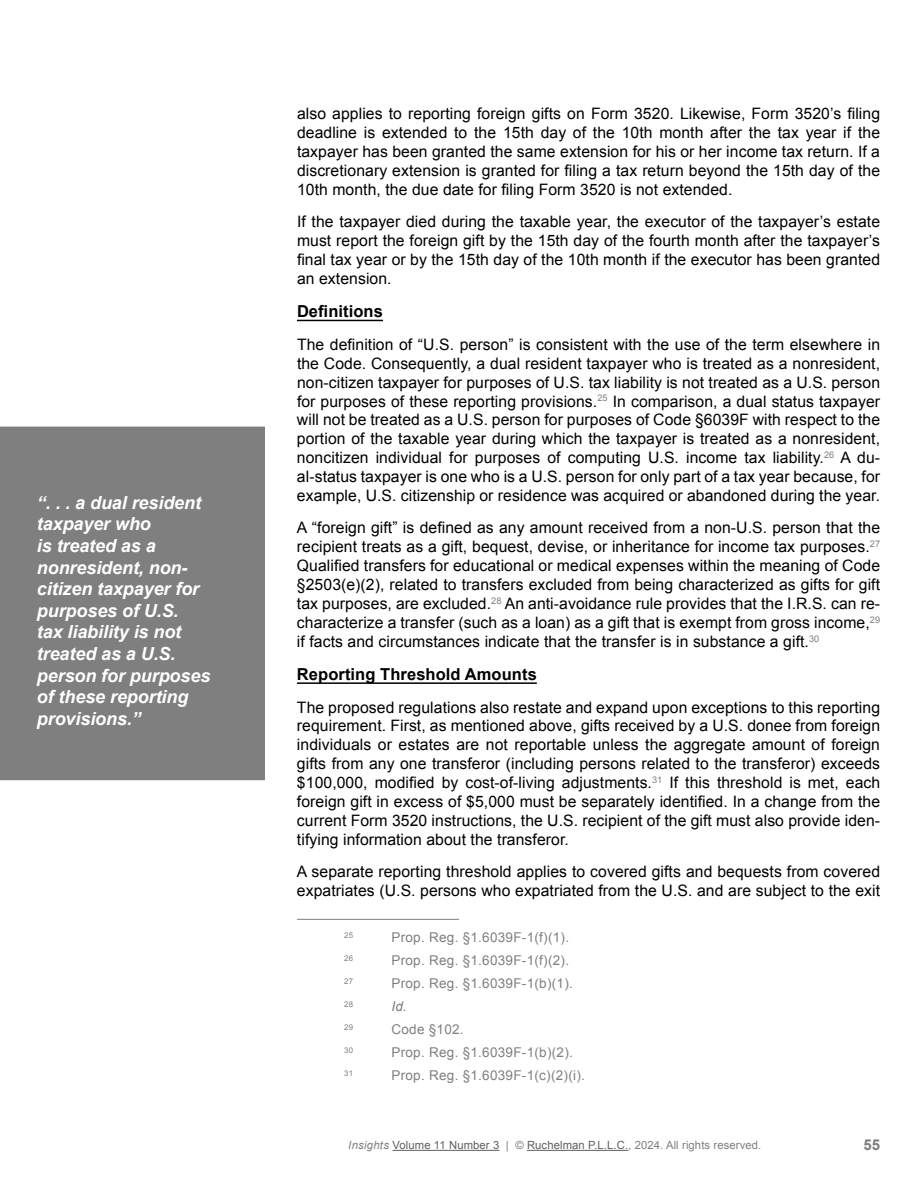
<style>
.page{position:relative;width:918px;height:1188px;background:#fff}
.page>*{position:absolute;margin:0;border:0;box-sizing:border-box;transform-origin:0 0}
.t1{font:italic 700 18px/21.6px "Arial";letter-spacing:-.005em;color:#fff}
.t2{font:700 16.5px "Arial";letter-spacing:.005em;color:#000}
.t3{font:15.75px/18.9px "Arial";letter-spacing:.005em;color:#000;text-align:justify}
.t4{font:700 15px "Arial";color:#7f7f7f}
.t5{font:13.5px "Arial";letter-spacing:.02em;color:#7f7f7f}
.t6{font:italic 13.5px "Arial";color:#7f7f7f}
.t7{font:11.25px "Arial";letter-spacing:.01em;color:#5f5f5f}
.t8{font:7.8px "Arial";letter-spacing:.02em;color:#7f7f7f}
.s1{font-style:italic;color:#7f7f7f}
.s2{color:#7f7f7f}
</style>
<div class="page">
<hr style="left:393px;top:1150px;width:106px;height:1px;background:#5f5f5f">
<hr style="left:527px;top:1150px;width:101px;height:1px;background:#5f5f5f">
<hr style="left:297px;top:320px;width:86px;height:1px;background:#000">
<hr style="left:297px;top:682px;width:240px;height:2px;background:#000">
<hr style="left:297px;top:919px;width:162px;height:1px;background:#7f7f7f">
<div style="left:0;top:427px;width:265px;height:353px;background:#7f7f7f"></div>
<p class="t1" style="left:37px;top:492px;width:175px">“. . . a dual resident taxpayer who<br>is treated as a nonresident, non&shy;citizen taxpayer for purposes of U.S.<br>tax liability is not treated as a U.S. person for purposes of these reporting provisions.”</p>
<p class="t3" style="left:297px;top:105px;width:585px">also applies to reporting foreign gifts on Form 3520. Likewise, Form 3520’s filing deadline is extended to the 15th day of the 10th month after the tax year if the taxpayer has been granted the same extension for his or her income tax return. If a discretionary extension is granted for filing a tax return beyond the 15th day of the 10th month, the due date for filing Form 3520 is not extended.</p>
<p class="t3" style="left:297px;top:213px;width:585px">If the taxpayer died during the taxable year, the executor of the taxpayer’s estate must report the foreign gift by the 15th day of the fourth month after the taxpayer’s final tax year or by the 15th day of the 10th month if the executor has been granted an extension.</p>
<p class="t2" style="left:297px;top:301px;width:87px">Definitions</p>
<p class="t3" style="left:297px;top:335px;width:585px">The definition of “U.S. person” is consistent with the use of the term elsewhere in the Code. Consequently, a dual resident taxpayer who is treated as a nonresident, non-citizen taxpayer for purposes of U.S. tax liability is not treated as a U.S. person for purposes of these reporting provisions.<sup>25</sup> In comparison, a dual status taxpayer will not be treated as a U.S. person for purposes of Code §6039F with respect to the portion of the taxable year during which the taxpayer is treated as a nonresident, noncitizen individual for purposes of computing U.S. income tax liability.<sup>26</sup> A du&shy;al-status taxpayer is one who is a U.S. person for only part of a tax year because, for example, U.S. citizenship or residence was acquired or abandoned during the year.</p>
<p class="t3" style="left:297px;top:519px;width:585px">A “foreign gift” is defined as any amount received from a non-U.S. person that the recipient treats as a gift, bequest, devise, or inheritance for income tax purposes.<sup>27<br></sup>Qualified transfers for educational or medical expenses within the meaning of Code §2503(e)(2), related to transfers excluded from being characterized as gifts for gift tax purposes, are excluded.<sup>28</sup> An anti-avoidance rule provides that the I.R.S. can re&shy;characterize a transfer (such as a loan) as a gift that is exempt from gross income,<sup>29 </sup>if facts and circumstances indicate that the transfer is in substance a gift.<sup>30</sup></p>
<p class="t2" style="left:297px;top:664px;width:241px">Reporting Threshold Amounts</p>
<p class="t3" style="left:297px;top:698px;width:585px">The proposed regulations also restate and expand upon exceptions to this reporting requirement. First, as mentioned above, gifts received by a U.S. donee from foreign individuals or estates are not reportable unless the aggregate amount of foreign gifts from any one transferor (including persons related to the transferor) exceeds $100,000, modified by cost-of-living adjustments.<sup>31</sup> If this threshold is met, each foreign gift in excess of $5,000 must be separately identified. In a change from the current Form 3520 instructions, the U.S. recipient of the gift must also provide iden&shy;tifying information about the transferor.</p>
<p class="t3" style="left:297px;top:862px;width:585px">A separate reporting threshold applies to covered gifts and bequests from covered expatriates (U.S. persons who expatriated from the U.S. and are subject to the exit</p>
<p class="t8" style="left:344px;top:930px;width:10px">25</p>
<p class="t5" style="left:391px;top:929px;width:179px">Prop. Reg. §1.6039F-1(f)(1).</p>
<p class="t8" style="left:344px;top:953px;width:10px">26</p>
<p class="t5" style="left:391px;top:952px;width:179px">Prop. Reg. §1.6039F-1(f)(2).</p>
<p class="t8" style="left:344px;top:976px;width:10px">27</p>
<p class="t5" style="left:391px;top:975px;width:183px">Prop. Reg. §1.6039F-1(b)(1).</p>
<p class="t8" style="left:344px;top:999px;width:10px">28</p>
<p class="t6" style="left:391px;top:998px;width:17px">Id.</p>
<p class="t8" style="left:344px;top:1022px;width:10px">29</p>
<p class="t5" style="left:391px;top:1021px;width:74px">Code §102.</p>
<p class="t8" style="left:344px;top:1045px;width:10px">30</p>
<p class="t5" style="left:391px;top:1043px;width:183px">Prop. Reg. §1.6039F-1(b)(2).</p>
<p class="t8" style="left:344px;top:1068px;width:10px">31</p>
<p class="t5" style="left:391px;top:1066px;width:195px">Prop. Reg. §1.6039F-1(c)(2)(i).</p>
<p class="t7" style="left:348px;top:1138px;width:415px"><span class="s1">Insights</span> Volume 11 Number 3 <span class="s2">| ©</span> Ruchelman P.L.L.C.<span class="s2">, 2024. All rights reserved.</span></p>
<p class="t4" style="left:863px;top:1135px;width:18px">55</p>
</div>
